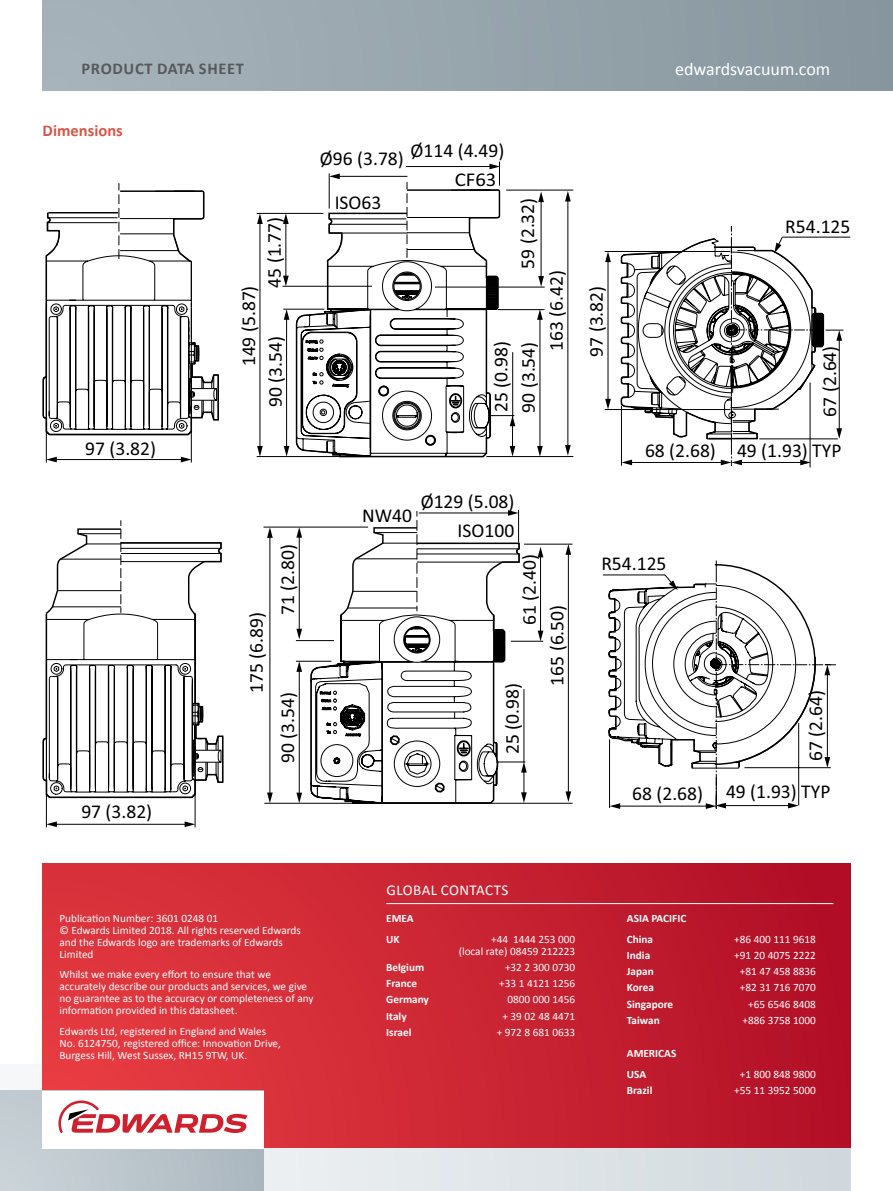
<style>
.page{position:relative;width:893px;height:1191px;background:#fff}
.page>*{position:absolute;margin:0;border:0;box-sizing:border-box;transform-origin:0 0}
.t1{font:19.65px/26.7px "Calibri";color:#000}
.t2{font:18px "Calibri";color:#fff}
.t3{font:700 16.5px "Calibri";letter-spacing:.04em;color:#58595b}
.t4{font:700 16.5px "Calibri";color:#d75649}
.t5{font:15px "Calibri";letter-spacing:.025em;color:#fff}
.t6{font:11.25px/12px "Calibri";color:#fff}
.t7{font:700 11.25px/20.5px "Calibri";color:#fff}
</style>
<div class="page">
<svg style="left:0;top:1064px;width:850px;height:127px;background:#dee0e3"></svg>
<div style="left:43px;top:863px;width:807px;height:284px;background:linear-gradient(to right,#e53b40,#b21027)"></div>
<div style="left:0;top:1091px;width:264px;height:100px;background:linear-gradient(to right,#cad3d8,#abb7be)"></div>
<div style="left:43px;top:1091px;width:221px;height:57px;background:#fff"></div>
<svg style="left:58px;top:1100px;width:190px;height:33px"></svg>
<div style="left:43px;top:0;width:850px;height:90px;background:linear-gradient(to right,#a7b3bb,#87969e)"></div>
<hr style="left:257px;top:213px;width:66px;height:1px;background:#000">
<hr style="left:257px;top:456px;width:110px;height:1px;background:#000">
<hr style="left:283px;top:309px;width:41px;height:1px;background:#000">
<hr style="left:486px;top:456px;width:87px;height:1px;background:#000">
<hr style="left:283px;top:286px;width:89px;height:1px;background:#000">
<hr style="left:259px;top:222px;width:1px;height:226px;background:#000">
<svg style="left:257px;top:446px;width:6px;height:10px"></svg>
<svg style="left:257px;top:213px;width:6px;height:11px"></svg>
<hr style="left:286px;top:318px;width:1px;height:130px;background:#000">
<svg style="left:284px;top:446px;width:5px;height:10px"></svg>
<svg style="left:284px;top:309px;width:5px;height:11px"></svg>
<hr style="left:285px;top:222px;width:1px;height:55px;background:#000">
<svg style="left:283px;top:276px;width:6px;height:10px"></svg>
<svg style="left:283px;top:213px;width:6px;height:11px"></svg>
<hr style="left:567px;top:199px;width:1px;height:248px;background:#000">
<svg style="left:565px;top:445px;width:6px;height:10px"></svg>
<svg style="left:565px;top:191px;width:6px;height:10px"></svg>
<hr style="left:506px;top:190px;width:67px;height:1px;background:#000">
<svg style="left:296px;top:161px;width:249px;height:296px"></svg>
<hr style="left:605px;top:409px;width:125px;height:1px;background:#000">
<hr style="left:605px;top:251px;width:125px;height:1px;background:#000">
<hr style="left:607px;top:260px;width:1px;height:141px;background:#000">
<svg style="left:605px;top:399px;width:6px;height:10px"></svg>
<svg style="left:605px;top:252px;width:6px;height:10px"></svg>
<hr style="left:782px;top:237px;width:68px;height:1px;background:#000">
<svg style="left:620px;top:226px;width:223px;height:240px"></svg>
<hr style="left:46px;top:303px;width:1px;height:159px;background:#000">
<hr style="left:191px;top:302px;width:1px;height:160px;background:#000">
<hr style="left:55px;top:459px;width:128px;height:1px;background:#000">
<svg style="left:46px;top:457px;width:11px;height:5px"></svg>
<svg style="left:181px;top:457px;width:10px;height:5px"></svg>
<hr style="left:810px;top:382px;width:1px;height:85px;background:#000">
<svg style="left:43px;top:183px;width:176px;height:253px"></svg>
<hr style="left:46px;top:662px;width:1px;height:165px;background:#000">
<hr style="left:195px;top:662px;width:1px;height:165px;background:#000">
<hr style="left:55px;top:823px;width:132px;height:1px;background:#000">
<svg style="left:46px;top:821px;width:11px;height:6px"></svg>
<svg style="left:185px;top:821px;width:10px;height:6px"></svg>
<hr style="left:263px;top:527px;width:105px;height:1px;background:#000">
<svg style="left:264px;top:510px;width:309px;height:294px"></svg>
<hr style="left:417px;top:548px;width:102px;height:1px;background:#000">
<hr style="left:417px;top:553px;width:102px;height:1px;background:#000">
<svg style="left:43px;top:520px;width:181px;height:278px"></svg>
<svg style="left:602px;top:560px;width:234px;height:249px"></svg>
<hr style="left:386px;top:903px;width:447px;height:1px;background:#fff">
<h3 class="t3" style="left:82px;top:58px;width:164px">PRODUCT DATA SHEET</h3>
<h2 class="t2" style="left:675px;top:57px;width:157px">edwardsvacuum.com</h2>
<h3 class="t4" style="left:43px;top:120px;width:82px">Dimensions</h3>
<h1 class="t1" style="left:85px;top:435px;width:72px">97 (3.82)</h1>
<h1 class="t1" style="left:81px;top:798px;width:72px">97 (3.82)</h1>
<h1 class="t1" style="left:261px;top:288px;width:72px;rotate:-90deg">45 (1.77)</h1>
<h1 class="t1" style="left:235px;top:407px;width:123px;text-indent:41px;rotate:-90deg">149 (5.87)<br>90 (3.54)</h1>
<h1 class="t1" style="left:274px;top:615px;width:72px;rotate:-90deg">71 (2.80)</h1>
<h1 class="t1" style="left:241px;top:763px;width:152px;line-height:31.3px;text-indent:70px;rotate:-90deg">175 (6.89)<br>90 (3.54)</h1>
<h1 class="t1" style="left:320px;top:145px;width:85px">Ø96 (3.78)</h1>
<h1 class="t1" style="left:335px;top:189px;width:48px">ISO63</h1>
<h1 class="t1" style="left:455px;top:137px;width:51px;line-height:28.3px;text-indent:-44px">Ø114 (4.49)<br>CF63</h1>
<h1 class="t1" style="left:514px;top:269px;width:72px;rotate:-90deg">59 (2.32)</h1>
<h1 class="t1" style="left:488px;top:412px;width:72px;rotate:-90deg">25 (0.98)</h1>
<h1 class="t1" style="left:515px;top:412px;width:72px;rotate:-90deg">90 (3.54)</h1>
<h1 class="t1" style="left:543px;top:351px;width:82px;rotate:-90deg">163 (6.42)</h1>
<h1 class="t1" style="left:362px;top:502px;width:51px">NW40</h1>
<h1 class="t1" style="left:421px;top:487px;width:95px;line-height:28.8px;text-align:right">Ø129 (5.08)<br>ISO100</h1>
<h1 class="t1" style="left:516px;top:625px;width:72px;rotate:-90deg">61 (2.40)</h1>
<h1 class="t1" style="left:499px;top:754px;width:72px;rotate:-90deg">25 (0.98)</h1>
<h1 class="t1" style="left:544px;top:685px;width:82px;rotate:-90deg">165 (6.50)</h1>
<h1 class="t1" style="left:583px;top:357px;width:72px;rotate:-90deg">97 (3.82)</h1>
<h1 class="t1" style="left:785px;top:213px;width:67px">R54.125</h1>
<h1 class="t1" style="left:816px;top:416px;width:72px;rotate:-90deg">67 (2.64)</h1>
<h1 class="t1" style="left:645px;top:437px;width:198px">68 (2.68) 49 (1.93) TYP</h1>
<h1 class="t1" style="left:601px;top:550px;width:67px">R54.125</h1>
<h1 class="t1" style="left:632px;top:780px;width:72px">68 (2.68)</h1>
<h1 class="t1" style="left:802px;top:761px;width:72px;rotate:-90deg">67 (2.64)</h1>
<h1 class="t1" style="left:726px;top:778px;width:106px">49 (1.93) TYP</h1>
<p class="t6" style="left:59px;top:912px;width:243px">Publication Number: 3601 0248 01<br>© Edwards Limited 2018. All rights reserved Edwards and the Edwards logo are trademarks of Edwards Limited</p>
<p class="t6" style="left:59px;top:968px;width:256px">Whilst we make every effort to ensure that we accurately describe our products and services, we give no guarantee as to the accuracy or completeness of any information provided in this datasheet.</p>
<p class="t6" style="left:59px;top:1025px;width:223px">Edwards Ltd, registered in England and Wales<br>No. 6124750, registered office: Innovation Drive,<br>Burgess Hill, West Sussex, RH15 9TW, UK.</p>
<h3 class="t5" style="left:387px;top:880px;width:123px">GLOBAL CONTACTS</h3>
<p class="t7" style="left:386px;top:908px;width:29px">EMEA<br>UK</p>
<p class="t6" style="left:459px;top:932px;width:118px;text-align:right">+44 1444 253 000<br>(local rate) 08459 212223</p>
<p class="t7" style="left:386px;top:956px;width:40px">Belgium</p>
<p class="t6" style="left:505px;top:961px;width:72px">+32 2 300 0730</p>
<p class="t7" style="left:386px;top:973px;width:32px">France</p>
<p class="t6" style="left:499px;top:977px;width:77px">+33 1 4121 1256</p>
<p class="t7" style="left:386px;top:989px;width:44px">Germany</p>
<p class="t6" style="left:507px;top:993px;width:69px">0800 000 1456</p>
<p class="t7" style="left:386px;top:1005px;width:22px">Italy</p>
<p class="t6" style="left:502px;top:1009px;width:74px">+ 39 02 48 4471</p>
<p class="t7" style="left:386px;top:1021px;width:27px">Israel</p>
<p class="t6" style="left:497px;top:1026px;width:80px">+ 972 8 681 0633</p>
<p class="t7" style="left:627px;top:908px;width:61px">ASIA PACIFIC<br>China</p>
<p class="t6" style="left:734px;top:933px;width:83px">+86 400 111 9618</p>
<p class="t7" style="left:627px;top:944px;width:25px">India</p>
<p class="t6" style="left:734px;top:949px;width:83px">+91 20 4075 2222</p>
<p class="t7" style="left:627px;top:961px;width:28px">Japan</p>
<p class="t6" style="left:740px;top:965px;width:77px">+81 47 458 8836</p>
<p class="t7" style="left:627px;top:977px;width:29px">Korea</p>
<p class="t6" style="left:740px;top:981px;width:77px">+82 31 716 7070</p>
<p class="t7" style="left:627px;top:993px;width:48px">Singapore</p>
<p class="t6" style="left:748px;top:998px;width:69px">+65 6546 8408</p>
<p class="t7" style="left:627px;top:1009px;width:34px">Taiwan</p>
<p class="t6" style="left:742px;top:1014px;width:75px">+886 3758 1000</p>
<p class="t7" style="left:627px;top:1043px;width:51px">AMERICAS<br>USA</p>
<p class="t6" style="left:740px;top:1068px;width:77px">+1 800 848 9800</p>
<p class="t7" style="left:627px;top:1079px;width:27px">Brazil</p>
<p class="t6" style="left:734px;top:1084px;width:83px">+55 11 3952 5000</p>
</div>
